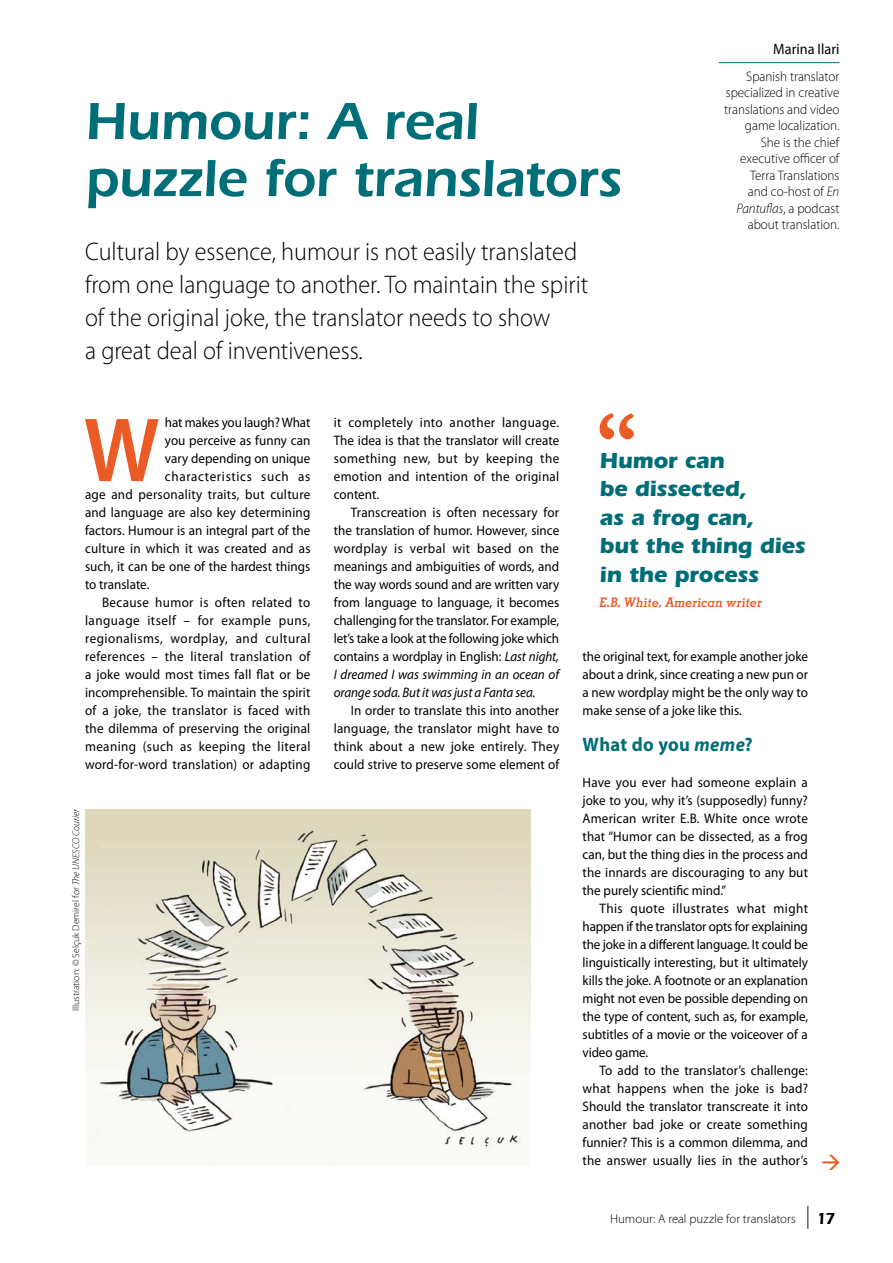
<style>
.page{position:relative;width:893px;height:1263px;background:#fff}
.page>*{position:absolute;margin:0;border:0;box-sizing:border-box;transform-origin:0 0}
.t1{font:600 91.95px "Myriad Pro";color:#eb5b25;scale:.95 1}
.t2{font:600 54px/57px "ITC Eras Std";letter-spacing:-.01em;color:#006e77}
.t3{font:300 25.5px/33px "Myriad Pro";color:#000;scale:.95 1}
.t4{font:700 22.5px/28.5px "ITC Eras Std";letter-spacing:-.01em;color:#006e77}
.t5{font:700 19.5px "Myriad Pro";letter-spacing:.015em;color:#006e77;scale:.95 1}
.t6{font:15px "Myriad Pro";color:#000;scale:.95 1}
.t7{font:13.8px/18px "Myriad Pro";letter-spacing:.015em;color:#000;text-align:justify;scale:.95 1}
.t8{font:300 13.8px/16.5px "Myriad Pro";color:#000;text-align:right;scale:.95 1}
.t9{font:13.8px "Myriad Pro";letter-spacing:.035em;color:#000;scale:.95 1}
.t10{font:13.8px "Myriad Pro";letter-spacing:-.01em;color:#000;scale:.95 1}
.t11{font:13.8px "Myriad Pro";letter-spacing:.05em;color:#000;scale:.95 1}
.t12{font:italic 700 13.2px "Memphis LT Std";color:#eb5b25;scale:.95 1}
.t13{font:300 12.75px "Myriad Pro";color:#000}
.t14{font:300 9.75px "Myriad Pro";color:#000}
.s1{font-style:italic}
.s2{font-weight:400;font-size:22.95px}
.s3{font-family:"ITC Eras Std";font-weight:600;font-size:16.5px}
</style>
<div class="page">
<img style="left:85px;top:810px;width:446px;height:355px">
<hr style="left:719px;top:62px;width:120px;height:1px;background:#006e77">
<svg style="left:600px;top:413px;width:34px;height:26px"></svg>
<h2 class="t2" style="left:85px;top:93px;width:538px">Humour: A real puzzle for translators</h2>
<h3 class="t3" style="left:85px;top:235px;width:531px">Cultural by essence, humour is not easily translated from one language to another. To maintain the spirit of the original joke, the translator needs to show<br>a great deal of inventiveness.</h3>
<p class="t6" style="left:773px;top:39px;width:71px">Marina Ilari</p>
<p class="t8" style="left:724px;top:68px;width:123px">Spanish translator specialized in creative translations and video game localization.<br>She is the chief executive officer of<br>Terra Translations<br>and co-host of <span class="s1">En<br>Pantuflas</span>, a podcast about translation.</p>
<h1 class="t1" style="left:84px;top:392px;width:81px">W</h1>
<p class="t10" style="left:165px;top:414px;width:155px">hat makes you laugh? What</p>
<p class="t7" style="left:165px;top:431px;width:155px">you perceive as funny can</p>
<p class="t7" style="left:165px;top:449px;width:155px">vary depending on unique</p>
<p class="t11" style="left:165px;top:468px;width:155px">characteristics such as</p>
<p class="t7" style="left:85px;top:485px;width:239px">age and personality traits, but culture</p>
<p class="t7" style="left:85px;top:503px;width:239px">and language are also key determining</p>
<p class="t7" style="left:85px;top:521px;width:239px">factors. Humour is an integral part of the</p>
<p class="t7" style="left:85px;top:539px;width:239px">culture in which it was created and as</p>
<p class="t7" style="left:85px;top:557px;width:239px">such, it can be one of the hardest things</p>
<p class="t7" style="left:85px;top:575px;width:69px">to translate.</p>
<p class="t7" style="left:102px;top:593px;width:221px">Because humor is often related to</p>
<p class="t9" style="left:85px;top:612px;width:239px">language itself – for example puns,</p>
<p class="t9" style="left:85px;top:630px;width:239px">regionalisms, wordplay, and cultural</p>
<p class="t7" style="left:85px;top:647px;width:239px">references – the literal translation of</p>
<p class="t7" style="left:85px;top:665px;width:239px">a joke would most times fall flat or be</p>
<p class="t7" style="left:85px;top:683px;width:239px">incomprehensible. To maintain the spirit</p>
<p class="t7" style="left:85px;top:701px;width:239px">of a joke, the translator is faced with</p>
<p class="t7" style="left:85px;top:719px;width:239px">the dilemma of preserving the original</p>
<p class="t7" style="left:85px;top:737px;width:239px">meaning (such as keeping the literal</p>
<p class="t7" style="left:85px;top:755px;width:239px">word-for-word translation) or adapting</p>
<p class="t14" style="left:70px;top:1011px;width:204px;rotate:-90deg">Illustration: © Selçuk Demirel for <span class="s1">The UNESCO Courier</span></p>
<p class="t7" style="left:334px;top:413px;width:239px">it completely into another language.<br>The idea is that the translator will create something new, but by keeping the emotion and intention of the original content.</p>
<p class="t7" style="left:334px;top:503px;width:239px;text-indent:17px">Transcreation is often necessary for the translation of humor. However, since wordplay is verbal wit based on the meanings and ambiguities of words, and the way words sound and are written vary from language to language, it becomes challenging for the translator. For example, let’s take a look at the following joke which contains a wordplay in English: <span class="s1">Last night, I dreamed I was swimming in an ocean of orange soda. But it was just a Fanta sea.</span></p>
<p class="t7" style="left:334px;top:701px;width:239px;text-indent:17px">In order to translate this into another language, the translator might have to think about a new joke entirely. They could strive to preserve some element of</p>
<h3 class="t4" style="left:600px;top:446px;width:208px">Humor can<br>be dissected,<br>as a frog can,<br>but the thing dies in the process</h3>
<p class="t12" style="left:600px;top:594px;width:172px">E.B. White, American writer</p>
<p class="t7" style="left:583px;top:647px;width:239px">the original text, for example another joke about a drink, since creating a new pun or a new wordplay might be the only way to make sense of a joke like this.</p>
<h3 class="t5" style="left:583px;top:732px;width:181px">What do you <span class="s1">meme</span>?</h3>
<p class="t7" style="left:583px;top:773px;width:239px">Have you ever had someone explain a joke to you, why it’s (supposedly) funny?<br>American writer E.B. White once wrote that “Humor can be dissected, as a frog can, but the thing dies in the process and the innards are discouraging to any but the purely scientific mind.”</p>
<p class="t7" style="left:583px;top:899px;width:239px;text-indent:17px">This quote illustrates what might happen if the translator opts for explaining the joke in a different language. It could be linguistically interesting, but it ultimately kills the joke. A footnote or an explanation might not even be possible depending on the type of content, such as, for example, subtitles of a movie or the voiceover of a video game.</p>
<p class="t7" style="left:583px;top:1061px;width:239px;text-indent:17px">To add to the translator’s challenge: what happens when the joke is bad?<br>Should the translator transcreate it into another bad joke or create something funnier? This is a common dilemma, and the answer usually lies in the author’s</p>
<p class="t13" style="left:610px;top:1211px;width:227px">Humour: A real puzzle for translators <span class="s2">|</span> <span class="s3">17</span></p>
</div>
